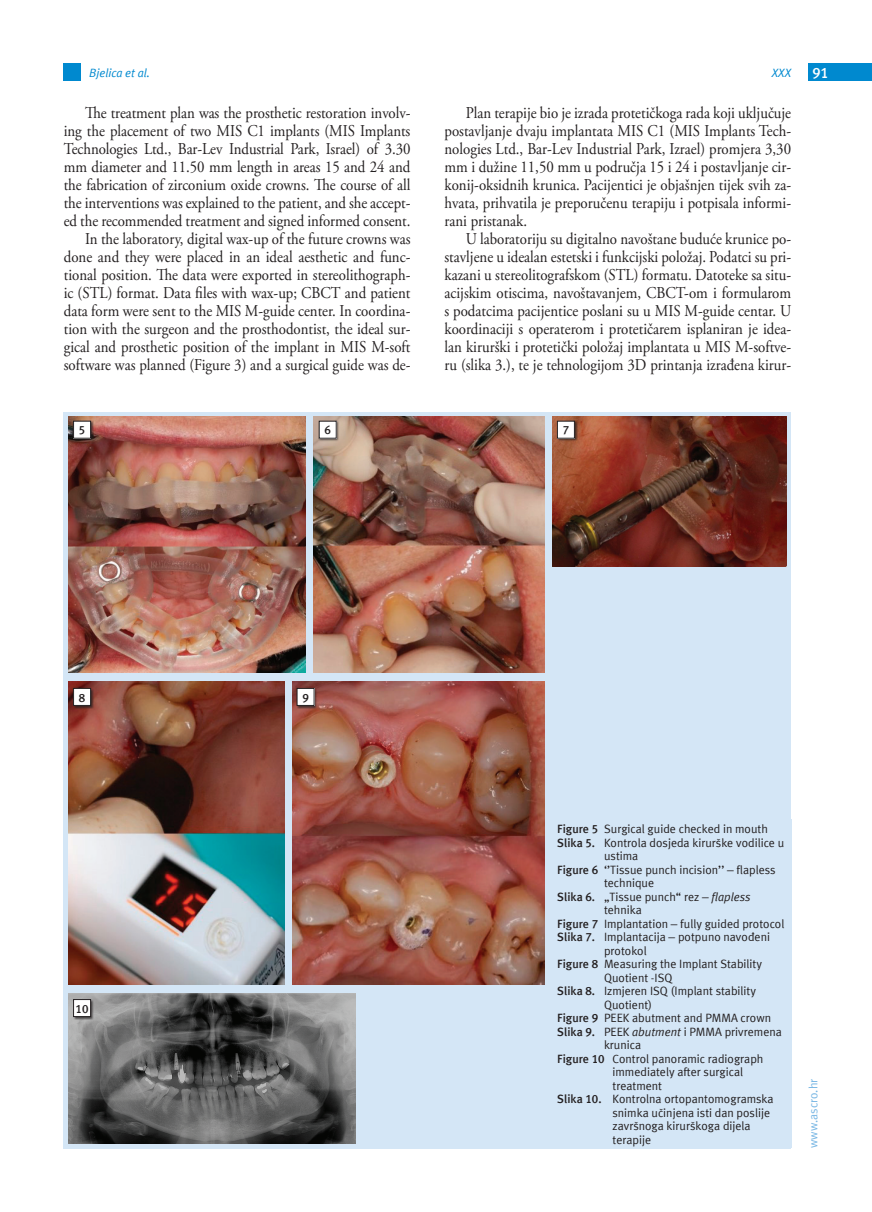
<style>
.page{position:relative;width:872px;height:1212px;background:#fff}
.page>*{position:absolute;margin:0;border:0;box-sizing:border-box;transform-origin:0 0}
.t1{font:16.5px/18px "Adobe Garamond Pro";color:#231f20;text-align:justify;scale:.9 1}
.t2{font:700 15px "Meta ASC";color:#fff}
.t3{font:12px "Meta ASC";color:#231f20}
.t4{font:italic 12px "Meta ASC";color:#0089cf}
.t5{font:12px "Meta ASC";color:#77b6e4}
.t6{font:700 12px "Meta ASC";color:#231f20}
.s1{font-weight:700}
.s2{font-style:italic}
</style>
<div class="page">
<div style="left:64px;top:64px;width:17px;height:17px;background:#0089cf"></div>
<div style="left:808px;top:64px;width:64px;height:17px;background:#0089cf"></div>
<div style="left:64px;top:412px;width:727px;height:736px;background:#d4e6f6"></div>
<img style="left:68px;top:993px;width:287px;height:151px">
<img style="left:293px;top:681px;width:251px;height:304px">
<img style="left:68px;top:681px;width:217px;height:303px">
<img style="left:553px;top:416px;width:234px;height:150px">
<img style="left:314px;top:416px;width:230px;height:257px">
<img style="left:68px;top:416px;width:237px;height:257px">
<div style="left:73px;top:420px;width:21px;height:21px;background:#231f20;opacity:.75"></div>
<div style="left:74px;top:421px;width:17px;height:17px;background:#fff"></div>
<div style="left:73px;top:421px;width:18px;height:17px;border:1px solid #231f20"></div>
<div style="left:73px;top:688px;width:21px;height:21px;background:#231f20;opacity:.75"></div>
<div style="left:74px;top:688px;width:17px;height:17px;background:#fff"></div>
<div style="left:73px;top:688px;width:18px;height:18px;border:1px solid #231f20"></div>
<div style="left:73px;top:999px;width:21px;height:21px;background:#231f20;opacity:.75"></div>
<div style="left:74px;top:999px;width:17px;height:17px;background:#fff"></div>
<div style="left:73px;top:999px;width:18px;height:18px;border:1px solid #231f20"></div>
<div style="left:296px;top:688px;width:21px;height:21px;background:#231f20;opacity:.75"></div>
<div style="left:297px;top:688px;width:17px;height:17px;background:#fff"></div>
<div style="left:297px;top:688px;width:17px;height:18px;border:1px solid #231f20"></div>
<div style="left:318px;top:420px;width:21px;height:21px;background:#231f20;opacity:.75"></div>
<div style="left:319px;top:421px;width:17px;height:17px;background:#fff"></div>
<div style="left:556px;top:420px;width:22px;height:21px;background:#231f20;opacity:.75"></div>
<div style="left:557px;top:421px;width:17px;height:17px;background:#fff"></div>
<p class="t4" style="left:89px;top:66px;width:62px">Bjelica et al.</p>
<p class="t4" style="left:772px;top:66px;width:21px">XXX</p>
<p class="t2" style="left:812px;top:64px;width:18px">91</p>
<p class="t1" style="left:64px;top:105px;width:387px;text-align:right">The treatment plan was the prosthetic restoration involv&shy;ing the placement of two MIS C1 implants (MIS Implants Technologies Ltd., Bar-Lev Industrial Park, Israel) of 3.30 mm diameter and 11.50 mm length in areas 15 and 24 and the fabrication of zirconium oxide crowns. The course of all the interventions was explained to the patient, and she accept&shy;ed the recommended treatment and signed informed consent.<br>In the laboratory, digital wax-up of the future crowns was done and they were placed in an ideal aesthetic and func&shy;tional position. The data were exported in stereolithograph&shy;ic (STL) format. Data files with wax-up; CBCT and patient data form were sent to the MIS M-guide center. In coordina&shy;tion with the surgeon and the prosthodontist, the ideal sur&shy;gical and prosthetic position of the implant in MIS M-soft software was planned (Figure 3) and a surgical guide was de-</p>
<p class="t1" style="left:444px;top:105px;width:387px;text-indent:21px">Plan terapije bio je izrada protetičkoga rada koji uključuje postavljanje dvaju implantata MIS C1 (MIS Implants Tech&shy;nologies Ltd., Bar-Lev Industrial Park, Izrael) promjera 3,30 mm i dužine 11,50 mm u područja 15 i 24 i postavljanje cir&shy;konij-oksidnih krunica. Pacijentici je objašnjen tijek svih za&shy;hvata, prihvatila je preporučenu terapiju i potpisala informi&shy;rani pristanak.</p>
<p class="t1" style="left:444px;top:231px;width:387px;text-indent:21px">U laboratoriju su digitalno navoštane buduće krunice po&shy;stavljene u idealan estetski i funkcijski položaj. Podatci su pri&shy;kazani u stereolitografskom (STL) formatu. Datoteke sa situ&shy;acijskim otiscima, navoštavanjem, CBCT-om i formularom s podatcima pacijentice poslani su u MIS M-guide centar. U koordinaciji s operaterom i protetičarem isplaniran je idea&shy;lan kirurški i protetički položaj implantata u MIS M-softve&shy;ru (slika 3.), te je tehnologijom 3D printanja izrađena kirur-</p>
<p class="t6" style="left:79px;top:423px;width:8px">5</p>
<p class="t6" style="left:79px;top:690px;width:8px">8</p>
<p class="t6" style="left:76px;top:1002px;width:14px">10</p>
<p class="t6" style="left:324px;top:423px;width:8px">6</p>
<p class="t6" style="left:562px;top:423px;width:8px">7</p>
<p class="t6" style="left:302px;top:690px;width:8px">9</p>
<p class="t3" style="left:557px;top:822px;width:212px"><span class="s1">Figure 5</span> Surgical guide checked in mouth</p>
<p class="t3" style="left:557px;top:836px;width:228px"><span class="s1">Slika 5.</span> Kontrola dosjeda kirurške vodilice u</p>
<p class="t3" style="left:604px;top:849px;width:36px">ustima</p>
<p class="t3" style="left:557px;top:863px;width:220px"><span class="s1">Figure 6</span> ‘’Tissue punch incision’’ – flapless</p>
<p class="t3" style="left:604px;top:876px;width:52px">technique</p>
<p class="t3" style="left:557px;top:890px;width:195px"><span class="s1">Slika 6.</span> „Tissue punch“ rez – <span class="s2">flapless</span></p>
<p class="t3" style="left:604px;top:903px;width:39px">tehnika</p>
<p class="t3" style="left:557px;top:917px;width:229px"><span class="s1">Figure 7</span> Implantation – fully guided protocol</p>
<p class="t3" style="left:557px;top:930px;width:214px"><span class="s1">Slika 7.</span> Implantacija – potpuno navođeni</p>
<p class="t3" style="left:604px;top:944px;width:44px">protokol</p>
<p class="t3" style="left:557px;top:957px;width:206px"><span class="s1">Figure 8</span> Measuring the Implant Stability</p>
<p class="t3" style="left:604px;top:971px;width:70px">Quotient -ISQ</p>
<p class="t3" style="left:557px;top:984px;width:200px"><span class="s1">Slika 8.</span> Izmjeren ISQ (Implant stability</p>
<p class="t3" style="left:604px;top:998px;width:50px">Quotient)</p>
<p class="t3" style="left:557px;top:1011px;width:215px"><span class="s1">Figure 9</span> PEEK abutment and PMMA crown</p>
<p class="t3" style="left:557px;top:1025px;width:226px"><span class="s1">Slika 9.</span> PEEK <span class="s2">abutment</span> i PMMA privremena</p>
<p class="t3" style="left:604px;top:1038px;width:39px">krunica</p>
<p class="t3" style="left:557px;top:1052px;width:208px"><span class="s1">Figure 10</span> Control panoramic radiograph</p>
<p class="t3" style="left:612px;top:1065px;width:132px">immediately after surgical</p>
<p class="t3" style="left:612px;top:1079px;width:51px">treatment</p>
<p class="t3" style="left:557px;top:1092px;width:218px"><span class="s1">Slika 10.</span> Kontrolna ortopantomogramska</p>
<p class="t3" style="left:612px;top:1106px;width:159px">snimka učinjena isti dan poslije</p>
<p class="t3" style="left:612px;top:1119px;width:140px">završnoga kirurškoga dijela</p>
<p class="t3" style="left:612px;top:1133px;width:40px">terapije</p>
<p class="t5" style="left:806px;top:1148px;width:71px;rotate:-90deg">www.ascro.hr</p>
</div>
